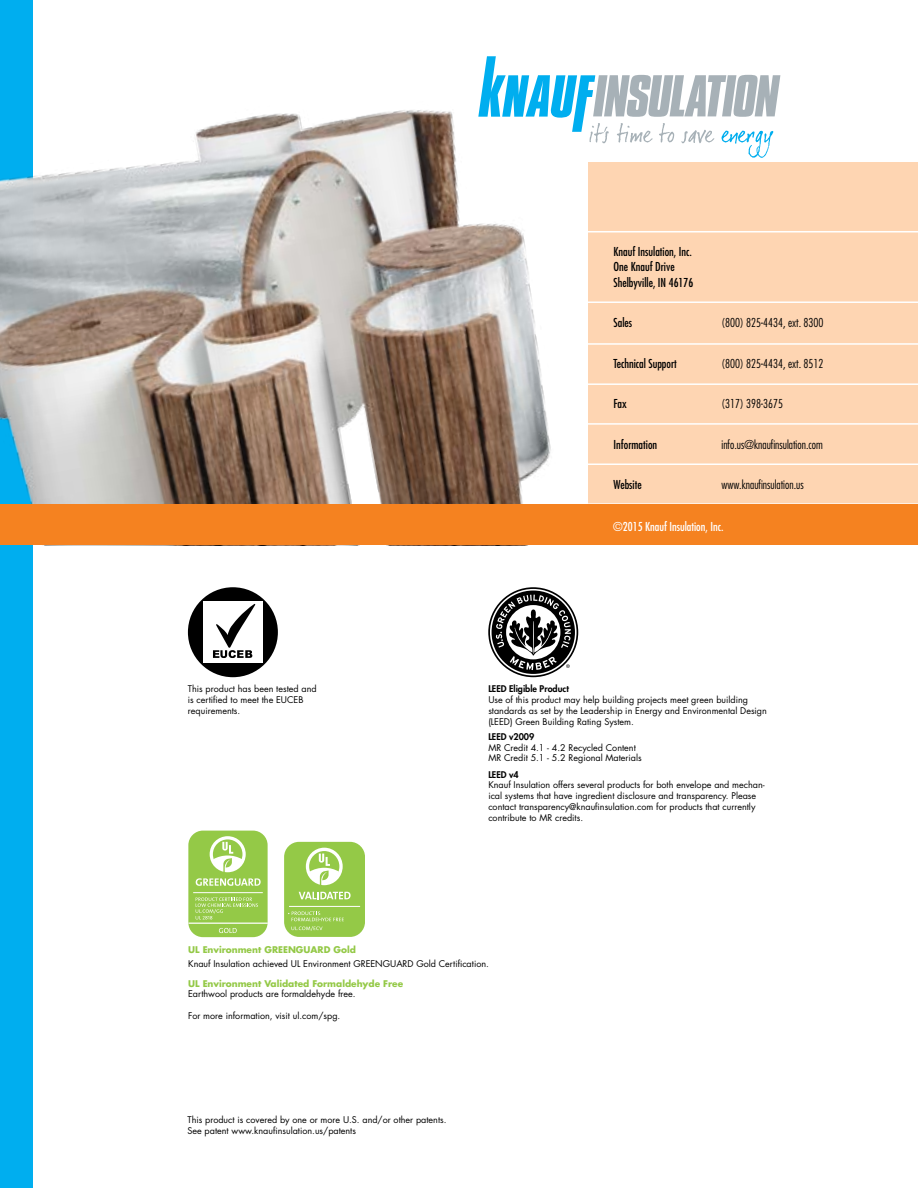
<style>
.page{position:relative;width:918px;height:1188px;background:#fff}
.page>*{position:absolute;margin:0;border:0;box-sizing:border-box;transform-origin:0 0}
.t1{font:300 condensed 12px "Futura Std";color:#000}
.t2{font:condensed 12px/15.6px "Futura Std";color:#000}
.t3{font:condensed 12px "Futura Std";color:#fff}
.t4{font:9px/10.8px "Futura Std";color:#000}
.t5{font:700 9px "Futura Std";color:#94c947}
.t6{font:800 9px "Futura Std";color:#000}
</style>
<div class="page">
<div style="left:0;top:0;width:33px;height:1188px;background:#00aeef"></div>
<div style="left:589px;top:162px;width:329px;height:380px;background:#fed5b2"></div>
<hr style="left:587px;top:503px;width:331px;height:2px;background:#fff">
<hr style="left:587px;top:231px;width:331px;height:1px;background:#fff">
<hr style="left:587px;top:301px;width:331px;height:2px;background:#fff">
<hr style="left:587px;top:343px;width:331px;height:2px;background:#fff">
<hr style="left:587px;top:383px;width:331px;height:2px;background:#fff">
<hr style="left:587px;top:423px;width:331px;height:2px;background:#fff">
<hr style="left:587px;top:464px;width:331px;height:1px;background:#fff">
<svg style="left:481px;top:56px;width:299px;height:102px"></svg>
<img style="left:0;top:95px;width:588px;height:410px">
<svg style="left:488px;top:587px;width:90px;height:90px"></svg>
<div style="left:188px;top:587px;width:90px;height:90px;background:#000;border-radius:50%"></div>
<div style="left:203px;top:601px;width:60px;height:62px;background:#fff"></div>
<svg style="left:213px;top:604px;width:43px;height:54px"></svg>
<div style="left:0;top:505px;width:918px;height:40px;background:#f58220"></div>
<div style="left:188px;top:831px;width:80px;height:106px;background:#94c947;border-radius:15px"></div>
<hr style="left:189px;top:923px;width:79px;height:1px;background:#fff">
<svg style="left:219px;top:928px;width:18px;height:5px"></svg>
<svg style="left:196px;top:898px;width:62px;height:21px"></svg>
<hr style="left:193px;top:892px;width:70px;height:1px;background:#fff">
<svg style="left:196px;top:836px;width:65px;height:50px"></svg>
<div style="left:285px;top:842px;width:79px;height:95px;background:#94c947;border-radius:15px"></div>
<svg style="left:306px;top:848px;width:37px;height:38px"></svg>
<hr style="left:289px;top:906px;width:71px;height:1px;background:#fff">
<svg style="left:299px;top:892px;width:52px;height:7px"></svg>
<svg style="left:288px;top:912px;width:56px;height:19px"></svg>
<h1 class="t2" style="left:614px;top:244px;width:81px">Knauf Insulation, Inc.<br>One Knauf Drive<br>Shelbyville, IN 46176</h1>
<h1 class="t2" style="left:614px;top:315px;width:20px">Sales</h1>
<h1 class="t1" style="left:722px;top:316px;width:104px">(800) 825-4434, ext. 8300</h1>
<h1 class="t2" style="left:614px;top:356px;width:65px">Technical Support</h1>
<h1 class="t1" style="left:722px;top:356px;width:104px">(800) 825-4434, ext. 8512</h1>
<h1 class="t2" style="left:614px;top:396px;width:15px">Fax</h1>
<h1 class="t1" style="left:722px;top:397px;width:63px">(317) 398-3675</h1>
<h1 class="t2" style="left:614px;top:437px;width:45px">Information</h1>
<h1 class="t1" style="left:722px;top:437px;width:103px">info.us@knaufinsulation.com</h1>
<h1 class="t2" style="left:614px;top:477px;width:30px">Website</h1>
<h1 class="t1" style="left:722px;top:478px;width:84px">www.knaufinsulation.us</h1>
<p class="t4" style="left:188px;top:684px;width:130px">This product has been tested and is certified to meet the EUCEB requirements.</p>
<h1 class="t3" style="left:613px;top:519px;width:112px">©2015 Knauf Insulation, Inc.</h1>
<p class="t6" style="left:488px;top:683px;width:82px">LEED Eligible Product</p>
<p class="t4" style="left:488px;top:694px;width:280px">Use of this product may help building projects meet green building standards as set by the Leadership in Energy and Environmental Design (LEED) Green Building Rating System.</p>
<p class="t6" style="left:488px;top:731px;width:48px">LEED v2009</p>
<p class="t4" style="left:488px;top:742px;width:155px">MR Credit 4.1 - 4.2 Recycled Content<br>MR Credit 5.1 - 5.2 Regional Materials</p>
<p class="t6" style="left:488px;top:769px;width:32px">LEED v4</p>
<p class="t4" style="left:488px;top:780px;width:278px">Knauf Insulation offers several products for both envelope and mechan&shy;ical systems that have ingredient disclosure and transparency. Please contact transparency@knaufinsulation.com for products that currently contribute to MR credits.</p>
<p class="t5" style="left:188px;top:944px;width:169px">UL Environment GREENGUARD Gold</p>
<p class="t4" style="left:188px;top:959px;width:302px">Knauf Insulation achieved UL Environment GREENGUARD Gold Certification.</p>
<p class="t5" style="left:188px;top:977px;width:217px">UL Environment Validated Formaldehyde Free</p>
<p class="t4" style="left:188px;top:989px;width:169px">Earthwool products are formaldehyde free.</p>
<p class="t4" style="left:188px;top:1010px;width:154px">For more information, visit ul.com/spg.</p>
<p class="t4" style="left:187px;top:1115px;width:261px">This product is covered by one or more U.S. and/or other patents.<br>See patent www.knaufinsulation.us/patents</p>
</div>
